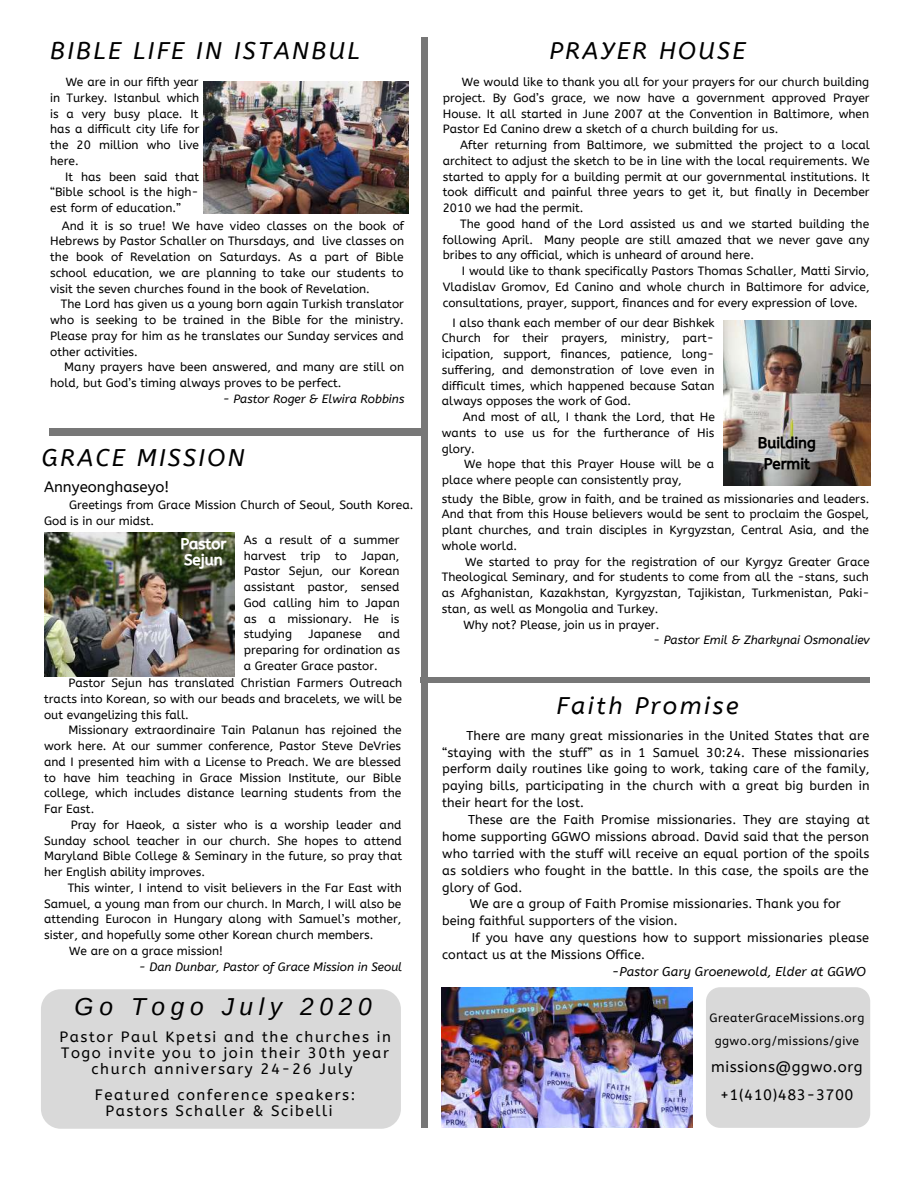
<style>
.page{position:relative;width:918px;height:1188px;background:#fff}
.page>*{position:absolute;margin:0;border:0;box-sizing:border-box;transform-origin:0 0}
.t1{font:italic 24.45px "Arimo";letter-spacing:.23em;color:#000}
.t2{font:italic 24px "A Bee Zee";letter-spacing:.1em;color:#000}
.t3{font:15px/16px "A Bee Zee";letter-spacing:.105em;color:#000;text-align:center}
.t4{font:15px/28.2px "A Bee Zee";letter-spacing:.035em;color:#000;text-align:center}
.t5{font:15px "A Bee Zee";color:#000}
.t6{font:15px/20.2px "CA Generated";color:#000;text-align:center}
.t7{font:15px/15.8px "CA Generated";color:#fff}
.t8{font:12.75px/16.8px "A Bee Zee";letter-spacing:.01em;color:#000;text-align:justify}
.t9{font:italic 12.75px "A Bee Zee";letter-spacing:.01em;color:#000}
.t10{font:12px/15.8px "A Bee Zee";color:#000;text-align:justify}
.t11{font:italic 12px "A Bee Zee";color:#000}
.t12{font:12px/22.5px "A Bee Zee";letter-spacing:.035em;color:#000;text-align:center}
.s1{font-style:normal}
</style>
<div class="page">
<img style="left:724px;top:320px;width:146px;height:166px">
<img style="left:44px;top:533px;width:190px;height:144px">
<div style="left:422px;top:37px;width:5px;height:1091px;background:#777"></div>
<div style="left:49px;top:428px;width:372px;height:7px;background:#777"></div>
<div style="left:421px;top:677px;width:449px;height:6px;background:#777"></div>
<img style="left:203px;top:82px;width:205px;height:132px">
<div style="left:41px;top:989px;width:360px;height:140px;background:#d9d9d9;border-radius:20px"></div>
<div style="left:706px;top:987px;width:164px;height:141px;background:#d9d9d9;border-radius:14px"></div>
<img style="left:442px;top:987px;width:251px;height:141px">
<h2 class="t2" style="left:50px;top:37px;width:311px">BIBLE LIFE IN ISTANBUL</h2>
<p class="t10" style="left:50px;top:74px;width:151px;text-indent:16px">We are in our fifth year in Turkey. Istanbul which is a very busy place. It has a difficult city life for the 20 million who live here.</p>
<p class="t10" style="left:50px;top:169px;width:151px;text-indent:15px">It has been said that “Bible school is the high&shy;est form of education.”</p>
<p class="t10" style="left:50px;top:218px;width:356px;text-indent:12px">And it is so true! We have video classes on the book of Hebrews by Pastor Schaller on Thursdays, and live classes on the book of Revelation on Saturdays. As a part of Bible school education, we are planning to take our students to visit the seven churches found in the book of Revelation.</p>
<p class="t10" style="left:50px;top:296px;width:355px;text-indent:11px">The Lord has given us a young born again Turkish translator who is seeking to be trained in the Bible for the ministry.<br>Please pray for him as he translates our Sunday services and other activities.</p>
<p class="t10" style="left:50px;top:359px;width:355px;text-indent:14px">Many prayers have been answered, and many are still on hold, but God’s timing always proves to be perfect.</p>
<p class="t11" style="left:223px;top:392px;width:183px">- Pastor Roger &amp; Elwira Robbins</p>
<h2 class="t2" style="left:42px;top:444px;width:204px">GRACE MISSION</h2>
<p class="t5" style="left:44px;top:478px;width:127px">Annyeonghaseyo!</p>
<p class="t10" style="left:44px;top:497px;width:371px;text-indent:25px">Greetings from Grace Mission Church of Seoul, South Korea.<br>God is in our midst.</p>
<p class="t7" style="left:180px;top:537px;width:47px">Pastor<br>Sejun</p>
<p class="t10" style="left:244px;top:532px;width:158px">As a result of a summer harvest trip to Japan, Pastor Sejun, our Korean assistant pastor, sensed God calling him to Japan as a missionary. He is studying</p>
<p class="t10" style="left:244px;top:626px;width:158px;text-indent:134px">and preparing for ordination as a Greater Grace pastor.</p>
<p class="t10" style="left:309px;top:626px;width:55px">Japanese</p>
<p class="t10" style="left:44px;top:675px;width:360px;text-indent:25px">Pastor Sejun has translated Christian Farmers Outreach tracts into Korean, so with our beads and bracelets, we will be out evangelizing this fall.</p>
<p class="t10" style="left:44px;top:723px;width:359px;text-indent:25px">Missionary extraordinaire Tain Palanun has rejoined the work here. At our summer conference, Pastor Steve DeVries and I presented him with a License to Preach. We are blessed to have him teaching in Grace Mission Institute, our Bible college, which includes distance learning students from the Far East.</p>
<p class="t10" style="left:44px;top:817px;width:360px;text-indent:27px">Pray for Haeok, a sister who is a worship leader and Sunday school teacher in our church. She hopes to attend Maryland Bible College &amp; Seminary in the future, so pray that her English ability improves.</p>
<p class="t10" style="left:68px;top:880px;width:336px">This winter, I intend to visit believers in the Far East with</p>
<p class="t10" style="left:44px;top:896px;width:359px">Samuel, a young man from our church. In March, I will also be</p>
<p class="t10" style="left:44px;top:912px;width:359px">attending Eurocon in Hungary along with Samuel’s mother,</p>
<p class="t10" style="left:44px;top:927px;width:331px">sister, and hopefully some other Korean church members.</p>
<p class="t10" style="left:69px;top:943px;width:155px">We are on a grace mission!</p>
<p class="t11" style="left:139px;top:960px;width:265px">- Dan Dunbar, Pastor of Grace Mission in Seoul</p>
<h1 class="t1" style="left:75px;top:990px;width:298px">Go Togo July 2020</h1>
<p class="t3" style="left:59px;top:1029px;width:333px">Pastor Paul Kpetsi and the churches in<br>Togo invite you to join their 30th year church anniversary 24-26 July</p>
<p class="t3" style="left:106px;top:1087px;width:251px;text-align:left;text-indent:-11px">Featured conference speakers:<br>Pastors Schaller &amp; Scibelli</p>
<h2 class="t2" style="left:549px;top:37px;width:198px">PRAYER HOUSE</h2>
<p class="t10" style="left:443px;top:74px;width:428px;text-indent:19px">We would like to thank you all for your prayers for our church building project. By God’s grace, we now have a government approved Prayer House. It all started in June 2007 at the Convention in Baltimore, when Pastor Ed Canino drew a sketch of a church building for us.</p>
<p class="t10" style="left:443px;top:137px;width:429px;text-indent:18px">After returning from Baltimore, we submitted the project to a local architect to adjust the sketch to be in line with the local requirements. We started to apply for a building permit at our governmental institutions. It took difficult and painful three years to get it, but finally in December 2010 we had the permit.</p>
<p class="t10" style="left:443px;top:216px;width:428px;text-indent:18px">The good hand of the Lord assisted us and we started building the following April. Many people are still amazed that we never gave any bribes to any official, which is unheard of around here.</p>
<p class="t10" style="left:443px;top:263px;width:428px;text-indent:19px">I would like to thank specifically Pastors Thomas Schaller, Matti Sirvio, Vladislav Gromov, Ed Canino and whole church in Baltimore for advice, consultations, prayer, support, finances and for every expression of love.</p>
<p class="t10" style="left:442px;top:315px;width:274px;text-indent:11px">I also thank each member of our dear Bishkek Church for their prayers, ministry, part&shy;icipation, support, finances, patience, long&shy;suffering, and demonstration of love even in difficult times, which happened because Satan always opposes the work of God.</p>
<p class="t10" style="left:442px;top:409px;width:275px;text-indent:21px">And most of all, I thank the Lord, that He wants to use us for the furtherance of His glory.</p>
<p class="t10" style="left:442px;top:457px;width:274px;text-indent:22px">We hope that this Prayer House will be a place where people can consistently pray,</p>
<p class="t6" style="left:758px;top:434px;width:60px">Building<br>Permit</p>
<p class="t10" style="left:442px;top:491px;width:429px">study the Bible, grow in faith, and be trained as missionaries and leaders.<br>And that from this House believers would be sent to proclaim the Gospel, plant churches, and train disciples in Kyrgyzstan, Central Asia, and the whole world.</p>
<p class="t10" style="left:465px;top:554px;width:406px">We started to pray for the registration of our Kyrgyz Greater Grace</p>
<p class="t10" style="left:442px;top:569px;width:428px">Theological Seminary, and for students to come from all the -stans, such</p>
<p class="t10" style="left:442px;top:585px;width:429px">as Afghanistan, Kazakhstan, Kyrgyzstan, Tajikistan, Turkmenistan, Paki-</p>
<p class="t10" style="left:442px;top:601px;width:218px">stan, as well as Mongolia and Turkey.</p>
<p class="t10" style="left:463px;top:617px;width:197px">Why not? Please, join us in prayer.</p>
<p class="t11" style="left:653px;top:633px;width:218px"><span class="s1">-</span> Pastor Emil &amp; Zharkynai Osmonaliev</p>
<h2 class="t2" style="left:556px;top:692px;width:184px">Faith Promise</h2>
<p class="t8" style="left:442px;top:727px;width:429px;text-indent:24px">There are many great missionaries in the United States that are “staying with the stuff” as in 1 Samuel 30:24. These missionaries perform daily routines like going to work, taking care of the family, paying bills, participating in the church with a great big burden in their heart for the lost.</p>
<p class="t8" style="left:468px;top:811px;width:403px">These are the Faith Promise missionaries. They are staying at</p>
<p class="t8" style="left:442px;top:828px;width:428px">home supporting GGWO missions abroad. David said that the person</p>
<p class="t8" style="left:442px;top:845px;width:429px">who tarried with the stuff will receive an equal portion of the spoils</p>
<p class="t8" style="left:442px;top:862px;width:428px">as soldiers who fought in the battle. In this case, the spoils are the</p>
<p class="t8" style="left:442px;top:879px;width:82px">glory of God.</p>
<p class="t8" style="left:470px;top:896px;width:373px">We are a group of Faith Promise missionaries. Thank you for</p>
<p class="t8" style="left:442px;top:913px;width:237px">being faithful supporters of the vision.</p>
<p class="t8" style="left:472px;top:930px;width:399px">If you have any questions how to support missionaries please</p>
<p class="t8" style="left:442px;top:946px;width:204px">contact us at the Missions Office.</p>
<p class="t9" style="left:612px;top:964px;width:256px">-Pastor Gary Groenewold, Elder at GGWO</p>
<p class="t12" style="left:709px;top:1007px;width:156px">GreaterGraceMissions.org ggwo.org/missions/give</p>
<p class="t4" style="left:711px;top:1053px;width:153px">missions@ggwo.org +1(410)483-3700</p>
</div>
